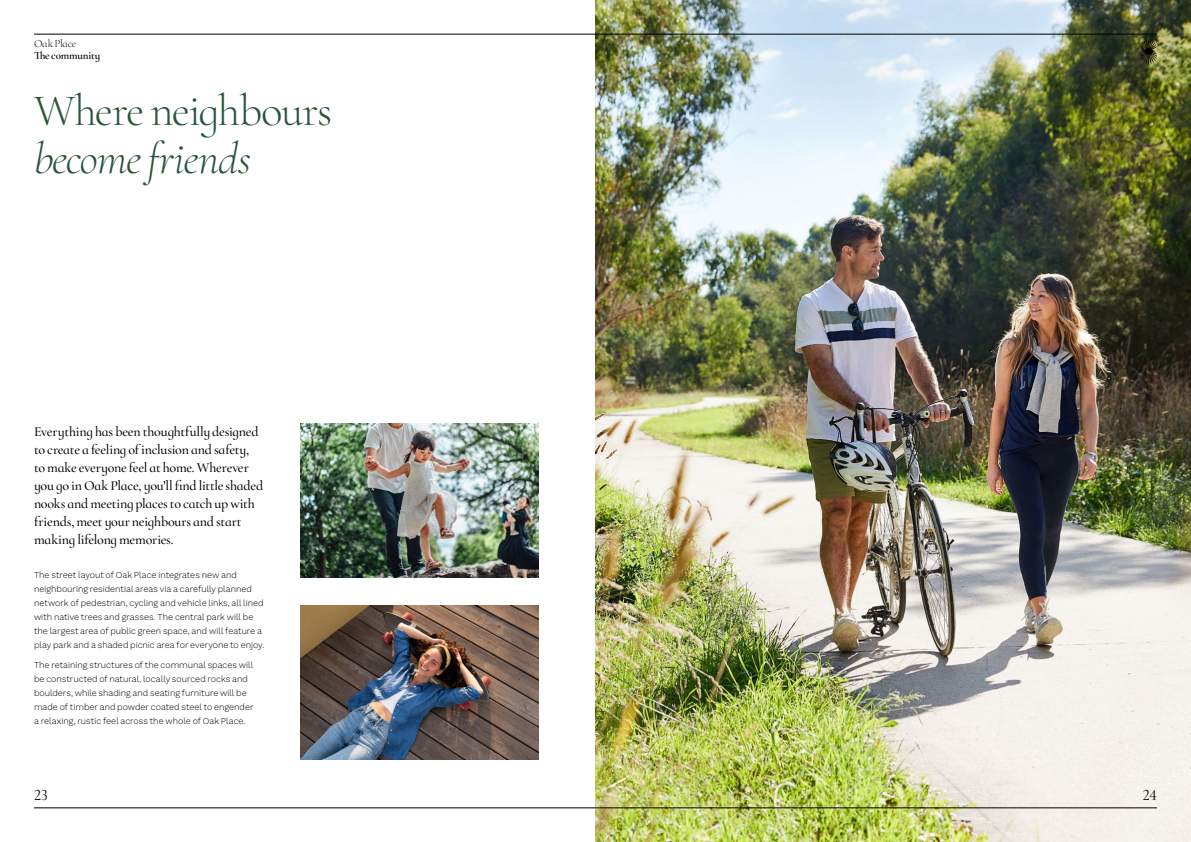
<style>
.page{position:relative;width:1191px;height:842px;background:#fff}
.page>*{position:absolute;margin:0;border:0;box-sizing:border-box;transform-origin:0 0}
.t1{font:300 45px "Cormorant Infant";letter-spacing:-.03em;color:#2a5638}
.t2{font:italic 300 45px "Cormorant Infant";letter-spacing:-.02em;color:#2a5638}
.t3{font:16px "Cormorant Infant";color:#000}
.t4{font:500 14px/18px "Cormorant Infant";letter-spacing:-.02em;color:#000}
.t5{font:600 11px "Cormorant Infant";letter-spacing:-.01em;color:#000}
.t6{font:300 11px "Cormorant Infant";letter-spacing:-.02em;color:#000}
.t7{font:9px/14px "Work Sans";color:#000}
</style>
<div class="page">
<img style="left:595px;top:0;width:596px;height:842px">
<img style="left:300px;top:606px;width:239px;height:154px">
<img style="left:300px;top:423px;width:239px;height:154px">
<hr style="left:34px;top:34px;width:1123px;height:1px;background:#000">
<hr style="left:34px;top:808px;width:1123px;height:1px;background:#000">
<svg style="left:1140px;top:39px;width:17px;height:25px"></svg>
<p class="t6" style="left:34px;top:37px;width:44px">Oak Place</p>
<p class="t5" style="left:34px;top:48px;width:68px">The community</p>
<h1 class="t1" style="left:34px;top:83px;width:300px">Where neighbours</h1>
<h1 class="t2" style="left:34px;top:123px;width:219px">become friends</h1>
<p class="t4" style="left:34px;top:423px;width:231px">Everything has been thoughtfully designed to create a feeling of inclusion and safety, to make everyone feel at home. Wherever you go in Oak Place, you’ll find little shaded nooks and meeting places to catch up with friends, meet your neighbours and start making lifelong memories.</p>
<p class="t7" style="left:34px;top:568px;width:232px">The street layout of Oak Place integrates new and neighbouring residential areas via a carefully planned network of pedestrian, cycling and vehicle links, all lined with native trees and grasses. The central park will be the largest area of public green space, and will feature a play park and a shaded picnic area for everyone to enjoy.</p>
<p class="t7" style="left:34px;top:658px;width:221px">The retaining structures of the communal spaces will be constructed of natural, locally sourced rocks and boulders, while shading and seating furniture will be made of timber and powder coated steel to engender a relaxing, rustic feel across the whole of Oak Place.</p>
<h2 class="t3" style="left:34px;top:785px;width:15px">23</h2>
<h2 class="t3" style="left:1142px;top:785px;width:16px">24</h2>
</div>
